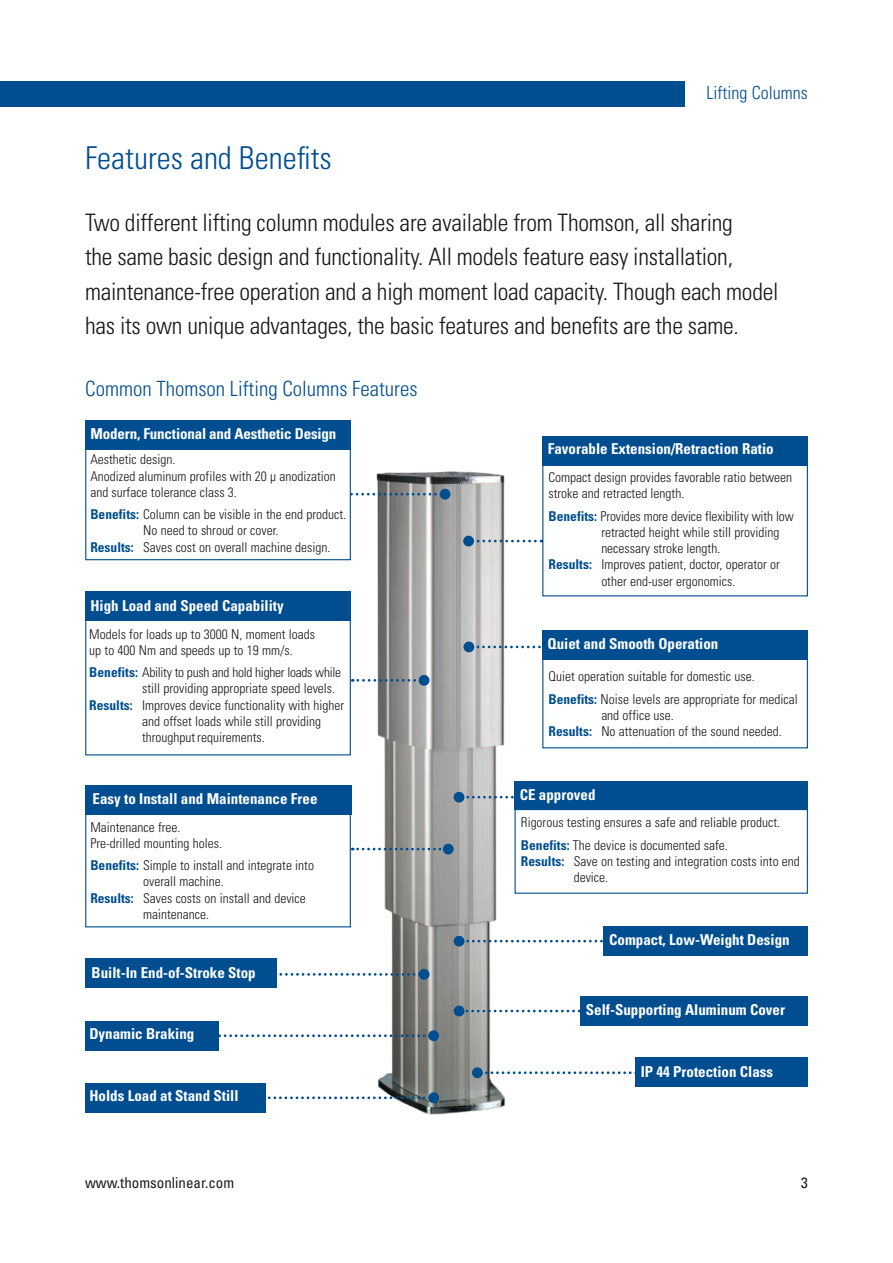
<style>
.page{position:relative;width:893px;height:1263px;background:#fff}
.page>*{position:absolute;margin:0;border:0;box-sizing:border-box;transform-origin:0 0}
.t1{font:300 condensed 31.5px "Univers LT Std";color:#004e8f}
.t2{font:300 condensed 24px/34.5px "Univers LT Std";letter-spacing:-.01em;color:#1a171c}
.t3{font:300 condensed 21px "Univers LT Std";color:#004e8f}
.t4{font:300 condensed 18px "Univers LT Std";color:#004e8f}
.t5{font:700 condensed 15px "Univers LT Std";color:#fff}
.t6{font:condensed 15px "Univers LT Std";color:#181c21}
.t7{font:condensed 15px "Univers LT Std";color:#1a171c}
.t8{font:300 condensed 13.5px/16.2px "Univers LT Std";color:#1a171c}
.t9{font:300 condensed 13.5px "Univers LT Std";letter-spacing:-.02em;color:#1a171c}
.s1{font-weight:700;color:#004e8f}
</style>
<div class="page">
<div style="left:0;top:81px;width:685px;height:26px;background:#004e8f"></div>
<img style="left:340px;top:471px;width:197px;height:644px">
<div style="left:85px;top:792px;width:266px;height:135px;border:1px solid #004e8f"></div>
<div style="left:85px;top:600px;width:266px;height:155px;border:1px solid #004e8f"></div>
<svg style="left:483px;top:1071px;width:153px;height:3px"></svg>
<div style="left:472px;top:1067px;width:11px;height:11px;background:#004e8f;border-radius:50%"></div>
<svg style="left:352px;top:679px;width:67px;height:3px"></svg>
<div style="left:419px;top:675px;width:10px;height:11px;background:#004e8f;border-radius:50%"></div>
<svg style="left:351px;top:493px;width:89px;height:2px"></svg>
<div style="left:440px;top:489px;width:10px;height:11px;background:#004e8f;border-radius:50%"></div>
<svg style="left:352px;top:848px;width:91px;height:2px"></svg>
<div style="left:443px;top:844px;width:11px;height:10px;background:#004e8f;border-radius:50%"></div>
<svg style="left:218px;top:1034px;width:210px;height:3px"></svg>
<div style="left:428px;top:1030px;width:11px;height:11px;background:#004e8f;border-radius:50%"></div>
<svg style="left:268px;top:1096px;width:160px;height:3px"></svg>
<div style="left:428px;top:1092px;width:11px;height:11px;background:#004e8f;border-radius:50%"></div>
<svg style="left:464px;top:796px;width:50px;height:2px"></svg>
<div style="left:454px;top:792px;width:10px;height:10px;background:#004e8f;border-radius:50%"></div>
<svg style="left:474px;top:646px;width:67px;height:2px"></svg>
<div style="left:463px;top:641px;width:11px;height:11px;background:#004e8f;border-radius:50%"></div>
<svg style="left:474px;top:540px;width:61px;height:2px"></svg>
<div style="left:463px;top:536px;width:11px;height:10px;background:#004e8f;border-radius:50%"></div>
<svg style="left:464px;top:940px;width:139px;height:2px"></svg>
<div style="left:454px;top:936px;width:10px;height:10px;background:#004e8f;border-radius:50%"></div>
<svg style="left:464px;top:1010px;width:116px;height:2px"></svg>
<div style="left:454px;top:1006px;width:10px;height:10px;background:#004e8f;border-radius:50%"></div>
<svg style="left:276px;top:973px;width:143px;height:3px"></svg>
<div style="left:419px;top:969px;width:10px;height:11px;background:#004e8f;border-radius:50%"></div>
<div style="left:85px;top:591px;width:266px;height:30px;background:#004e8f"></div>
<div style="left:85px;top:785px;width:266px;height:30px;background:#004e8f"></div>
<div style="left:85px;top:1021px;width:133px;height:30px;background:#004e8f"></div>
<div style="left:85px;top:1083px;width:181px;height:30px;background:#004e8f"></div>
<div style="left:514px;top:781px;width:294px;height:29px;background:#004e8f"></div>
<div style="left:542px;top:630px;width:266px;height:30px;background:#004e8f"></div>
<div style="left:542px;top:436px;width:266px;height:30px;background:#004e8f"></div>
<div style="left:603px;top:926px;width:205px;height:30px;background:#004e8f"></div>
<div style="left:580px;top:996px;width:228px;height:30px;background:#004e8f"></div>
<div style="left:636px;top:1057px;width:172px;height:30px;background:#004e8f"></div>
<div style="left:85px;top:958px;width:191px;height:30px;background:#004e8f"></div>
<div style="left:85px;top:435px;width:266px;height:125px;background:#fff;border:1px solid #004e8f"></div>
<div style="left:85px;top:420px;width:266px;height:30px;background:#004e8f"></div>
<h1 class="t1" style="left:85px;top:139px;width:248px">Features and Benefits</h1>
<h3 class="t4" style="left:707px;top:82px;width:103px">Lifting Columns</h3>
<p class="t2" style="left:85px;top:205px;width:695px">Two different lifting column modules are available from Thomson, all sharing<br>the same basic design and functionality. All models feature easy installation, maintenance-free operation and a high moment load capacity. Though each model has its own unique advantages, the basic features and benefits are the same.</p>
<h3 class="t3" style="left:85px;top:376px;width:334px">Common Thomson Lifting Columns Features</h3>
<p class="t5" style="left:90px;top:424px;width:247px">Modern, Functional and Aesthetic Design</p>
<p class="t8" style="left:90px;top:451px;width:247px">Aesthetic design.<br>Anodized aluminum profiles with 20 µ anodization and surface tolerance class 3.</p>
<p class="t8" style="left:90px;top:506px;width:257px"><span class="s1">Benefits:</span> Column can be visible in the end product.</p>
<p class="t8" style="left:143px;top:523px;width:137px">No need to shroud or cover.</p>
<p class="t8" style="left:90px;top:539px;width:242px"><span class="s1">Results:</span> Saves cost on overall machine design.</p>
<p class="t5" style="left:90px;top:596px;width:195px">High Load and Speed Capability</p>
<p class="t8" style="left:89px;top:626px;width:227px">Models for loads up to 3000 N, moment loads up to 400 Nm and speeds up to 19 mm/s.</p>
<p class="t9" style="left:89px;top:664px;width:253px"><span class="s1">Benefits:</span> Ability to push and hold higher loads while</p>
<p class="t8" style="left:142px;top:681px;width:195px">still providing appropriate speed levels.</p>
<p class="t8" style="left:89px;top:697px;width:256px"><span class="s1">Results:</span> Improves device functionality with higher</p>
<p class="t8" style="left:142px;top:713px;width:181px">and offset loads while still providing</p>
<p class="t8" style="left:142px;top:729px;width:124px">throughput requirements.</p>
<p class="t5" style="left:93px;top:789px;width:226px">Easy to Install and Maintenance Free</p>
<p class="t8" style="left:90px;top:819px;width:133px">Maintenance free.<br>Pre-drilled mounting holes.</p>
<p class="t8" style="left:90px;top:857px;width:225px"><span class="s1">Benefits:</span> Simple to install and integrate into</p>
<p class="t8" style="left:143px;top:874px;width:82px">overall machine.</p>
<p class="t8" style="left:90px;top:890px;width:217px"><span class="s1">Results:</span> Saves costs on install and device</p>
<p class="t8" style="left:143px;top:906px;width:67px">maintenance.</p>
<p class="t5" style="left:92px;top:963px;width:166px">Built-In End-of-Stroke Stop</p>
<p class="t5" style="left:89px;top:1025px;width:106px">Dynamic Braking</p>
<p class="t5" style="left:89px;top:1087px;width:151px">Holds Load at Stand Still</p>
<p class="t6" style="left:85px;top:1173px;width:151px">www.thomsonlinear.com</p>
<p class="t5" style="left:548px;top:440px;width:227px">Favorable Extension/Retraction Ratio</p>
<p class="t8" style="left:548px;top:469px;width:245px">Compact design provides favorable ratio between stroke and retracted length.</p>
<p class="t8" style="left:548px;top:508px;width:247px"><span class="s1">Benefits:</span> Provides more device flexibility with low</p>
<p class="t8" style="left:601px;top:524px;width:180px">retracted height while still providing</p>
<p class="t8" style="left:601px;top:540px;width:121px">necessary stroke length.</p>
<p class="t8" style="left:548px;top:556px;width:233px"><span class="s1">Results:</span> Improves patient, doctor, operator or</p>
<p class="t8" style="left:601px;top:573px;width:136px">other end-user ergonomics.</p>
<p class="t5" style="left:548px;top:635px;width:172px">Quiet and Smooth Operation</p>
<p class="t8" style="left:548px;top:665px;width:251px;line-height:22.5px">Quiet operation suitable for domestic use.<br><span class="s1">Benefits:</span> Noise levels are appropriate for medical</p>
<p class="t8" style="left:548px;top:707px;width:235px;text-indent:53px">and office use.<br><span class="s1">Results:</span> No attenuation of the sound needed.</p>
<p class="t5" style="left:520px;top:785px;width:77px">CE approved</p>
<p class="t8" style="left:521px;top:811px;width:261px;line-height:22.5px">Rigorous testing ensures a safe and reliable product.<br><span class="s1">Benefits:</span> The device is documented safe.</p>
<p class="t8" style="left:574px;top:853px;width:228px;text-indent:-53px"><span class="s1">Results:</span> Save on testing and integration costs into end device.</p>
<p class="t5" style="left:609px;top:930px;width:182px">Compact, Low-Weight Design</p>
<p class="t5" style="left:586px;top:1000px;width:201px">Self-Supporting Aluminum Cover</p>
<p class="t5" style="left:641px;top:1062px;width:134px">IP 44 Protection Class</p>
<p class="t7" style="left:801px;top:1173px;width:8px">3</p>
</div>
